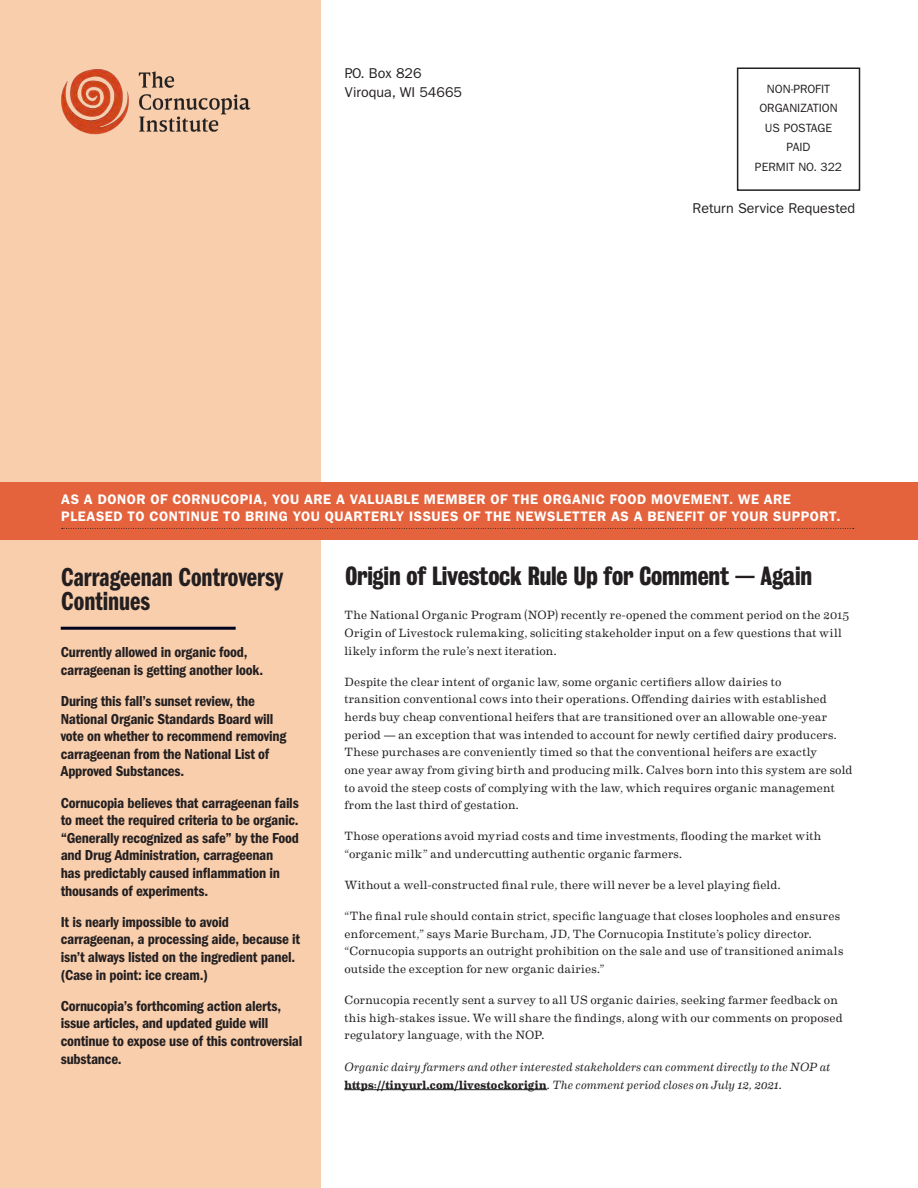
<style>
.page{position:relative;width:918px;height:1188px;background:#fff}
.page>*{position:absolute;margin:0;border:0;box-sizing:border-box;transform-origin:0 0}
.Header_26pt___span_c{font:27px/24px "ITC Franklin Gothic Std Dm Cp";color:#231f20}
.Header_26pt___span_c-2{font:24px "Bureau Grotesque Three Seven";letter-spacing:-.005em;color:#231f20}
.Text___serif___basic{font:15px/17.7px "ITC Franklin Gothic Std Dm Cd";letter-spacing:-.015em;color:#231f20}
.t1{font:14.25px "ITC Franklin Gothic Std";color:#231f20}
.Byline{font:600 13.8px/17.5px "ITC Franklin Gothic Std";letter-spacing:.04em;color:#fff}
.Text___serif___basic-2{font:12px/17.7px "Eames Century Modern";letter-spacing:.015em;color:#231f20}
.t2{font:italic 12px/17.7px "Eames Century Modern";letter-spacing:.015em;color:#231f20}
.t3{font:12px "ITC Franklin Gothic Std";color:#231f20}
.s1{font-weight:700;font-style:normal}
</style>
<div class="page">
<div style="left:0;top:0;width:321px;height:1188px;background:#f9cead"></div>
<div style="left:737px;top:68px;width:123px;height:123px;border:2px solid #231f20"></div>
<hr style="left:345px;top:1089px;width:202px;height:1px;background:#231f20">
<div style="left:0;top:482px;width:918px;height:58px;background:#e4623c"></div>
<svg style="left:62px;top:528px;width:792px;height:1px"></svg>
<img style="left:61px;top:69px;width:190px;height:66px">
<hr style="left:61px;top:627px;width:175px;height:3px;background:#00031c">
<p class="t1" style="left:345px;top:65px;width:78px">P.O. Box 826</p>
<p class="t1" style="left:345px;top:84px;width:119px">Viroqua, WI 54665</p>
<p class="t3" style="left:767px;top:82px;width:65px">NON-PROFIT</p>
<p class="t3" style="left:759px;top:101px;width:80px">ORGANIZATION</p>
<p class="t3" style="left:765px;top:121px;width:69px">US POSTAGE</p>
<p class="t3" style="left:787px;top:140px;width:25px">PAID</p>
<p class="t3" style="left:755px;top:160px;width:89px">PERMIT NO. 322</p>
<p class="t1" style="left:693px;top:200px;width:164px">Return Service Requested</p>
<p class="Byline" style="left:61px;top:490px;width:781px">AS A DONOR OF CORNUCOPIA, YOU ARE A VALUABLE MEMBER OF THE ORGANIC FOOD MOVEMENT. WE ARE<br>PLEASED TO CONTINUE TO BRING YOU QUARTERLY ISSUES OF THE NEWSLETTER AS A BENEFIT OF YOUR SUPPORT.</p>
<p class="Header_26pt___span_c" style="left:61px;top:565px;width:223px">Carrageenan Controversy<br>Continues</p>
<p class="Text___serif___basic" style="left:61px;top:643px;width:204px">Currently allowed in organic food, carrageenan is getting another look.</p>
<p class="Text___serif___basic" style="left:61px;top:692px;width:227px">During this fall’s sunset review, the National Organic Standards Board will vote on whether to recommend removing carrageenan from the National List of Approved Substances.</p>
<p class="Text___serif___basic" style="left:61px;top:794px;width:240px">Cornucopia believes that carrageenan fails to meet the required criteria to be organic. “Generally recognized as safe” by the Food and Drug Administration, carrageenan<br>has predictably caused inflammation in thousands of experiments.</p>
<p class="Text___serif___basic" style="left:61px;top:913px;width:241px">It is nearly impossible to avoid carrageenan, a processing aide, because it isn’t always listed on the ingredient panel. (Case in point: ice cream.)</p>
<p class="Text___serif___basic" style="left:61px;top:997px;width:243px">Cornucopia’s forthcoming action alerts, issue articles, and updated guide will continue to expose use of this controversial substance.</p>
<p class="Header_26pt___span_c-2" style="left:345px;top:562px;width:468px">Origin of Livestock Rule Up for Comment — Again</p>
<p class="Text___serif___basic-2" style="left:345px;top:606px;width:506px">The National Organic Program (NOP) recently re-opened the comment period on the 2015<br>Origin of Livestock rulemaking, soliciting stakeholder input on a few questions that will likely inform the rule’s next iteration.</p>
<p class="Text___serif___basic-2" style="left:345px;top:672px;width:510px">Despite the clear intent of organic law, some organic certifiers allow dairies to<br>transition conventional cows into their operations. Offending dairies with established herds buy cheap conventional heifers that are transitioned over an allowable one-year period — an exception that was intended to account for newly certified dairy producers.<br>These purchases are conveniently timed so that the conventional heifers are exactly<br>one year away from giving birth and producing milk. Calves born into this system are sold to avoid the steep costs of complying with the law, which requires organic management from the last third of gestation.</p>
<p class="Text___serif___basic-2" style="left:345px;top:827px;width:479px">Those operations avoid myriad costs and time investments, flooding the market with “organic milk” and undercutting authentic organic farmers.</p>
<p class="Text___serif___basic-2" style="left:345px;top:875px;width:438px">Without a well-constructed final rule, there will never be a level playing field.</p>
<p class="Text___serif___basic-2" style="left:345px;top:906px;width:500px">“The final rule should contain strict, specific language that closes loopholes and ensures enforcement,” says Marie Burcham, JD, The Cornucopia Institute’s policy director. “Cornucopia supports an outright prohibition on the sale and use of transitioned animals outside the exception for new organic dairies.”</p>
<p class="Text___serif___basic-2" style="left:345px;top:990px;width:500px">Cornucopia recently sent a survey to all US organic dairies, seeking farmer feedback on this high-stakes issue. We will share the findings, along with our comments on proposed regulatory language, with the NOP.</p>
<p class="t2" style="left:345px;top:1057px;width:487px">Organic dairy farmers and other interested stakeholders can comment directly to the NOP at <span class="s1">https://tinyurl.com/livestockorigin</span>. The comment period closes on July 12, 2021.</p>
</div>
